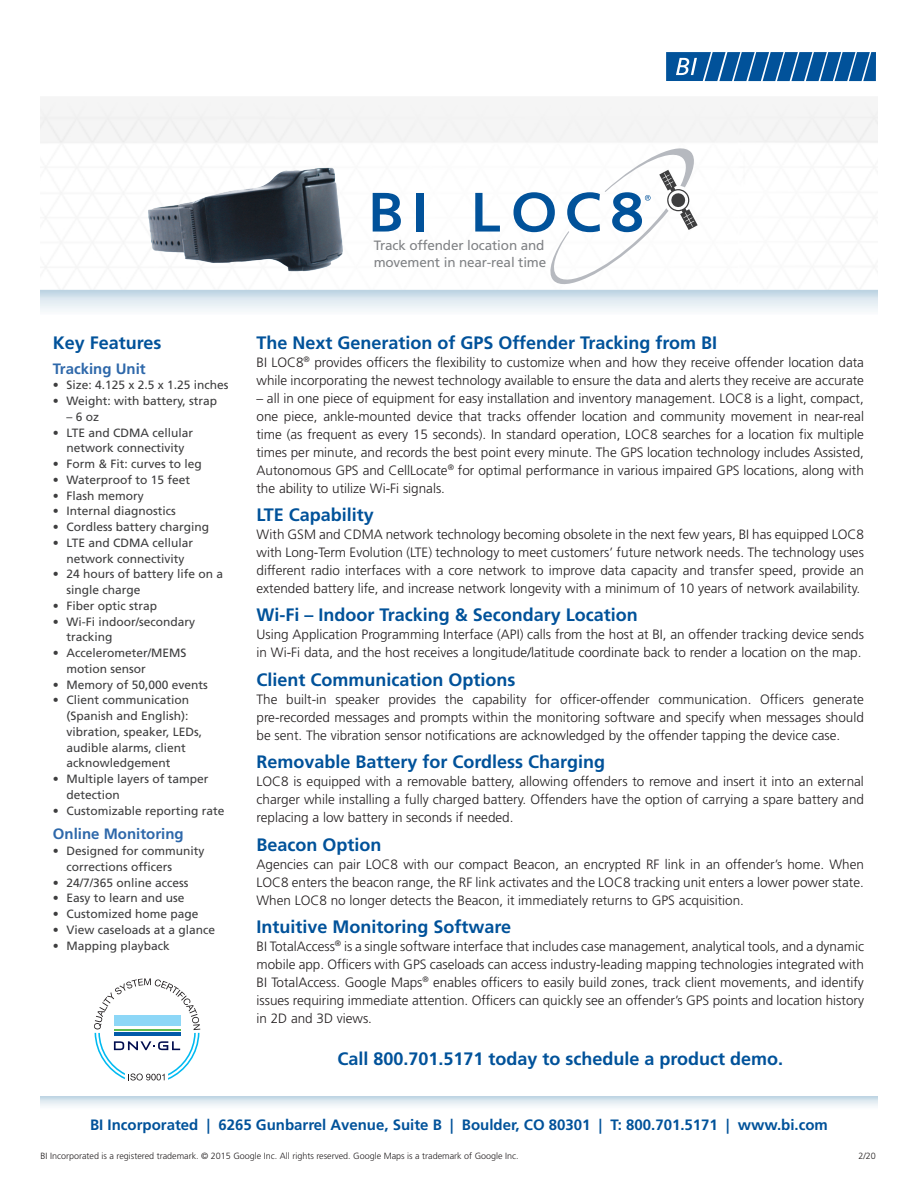
<style>
.page{position:relative;width:918px;height:1188px;background:#fff}
.page>*{position:absolute;margin:0;border:0;box-sizing:border-box;transform-origin:0 0}
.subhead{font:700 18px "Frutiger LT Std";color:#01529a}
.call_to_action{font:700 18px "Frutiger LT Std";color:#01529a}
.sidebar_heading{font:700 18px "Frutiger LT Std";color:#01529a}
.contact_line{font:700 15px "Frutiger LT Std";color:#01529a}
.sidebar_subhead{font:700 15px "Frutiger LT Std";color:#2e68aa}
.body_text{font:300 13.5px/18px "Frutiger LT Std";color:#231f20;text-align:justify}
.intro_text{font:13.5px "Frutiger LT Std";letter-spacing:-.01em;color:#808285}
.t1{font:12px/15.8px "Frutiger LT Std";color:#3e3e3f}
.body_text-2{font:300 9px "Frutiger LT Std";color:#231f20}
</style>
<div class="page">
<svg style="left:666px;top:52px;width:210px;height:29px;background:#2067a6"></svg>
<img style="left:40px;top:101px;width:838px;height:210px">
<img style="left:140px;top:163px;width:207px;height:115px">
<div style="left:417px;top:193px;width:7px;height:39px;background:#01529a"></div>
<svg style="left:475px;top:193px;width:25px;height:39px"></svg>
<svg style="left:373px;top:193px;width:28px;height:39px"></svg>
<svg style="left:513px;top:148px;width:185px;height:136px"></svg>
<svg style="left:94px;top:978px;width:106px;height:102px"></svg>
<p class="sidebar_heading" style="left:53px;top:332px;width:110px">Key Features</p>
<p class="sidebar_subhead" style="left:53px;top:360px;width:94px">Tracking Unit</p>
<p class="t1" style="left:53px;top:377px;width:177px">• Size: 4.125 x 2.5 x 1.25 inches</p>
<p class="t1" style="left:53px;top:393px;width:166px">• Weight: with battery, strap</p>
<p class="t1" style="left:66px;top:409px;width:34px">– 6 oz</p>
<p class="t1" style="left:53px;top:425px;width:142px;text-align:center">• LTE and CDMA cellular network connectivity</p>
<p class="t1" style="left:53px;top:456px;width:150px">• Form &amp; Fit: curves to leg</p>
<p class="t1" style="left:53px;top:472px;width:139px">• Waterproof to 15 feet</p>
<p class="t1" style="left:53px;top:488px;width:92px">• Flash memory</p>
<p class="t1" style="left:53px;top:503px;width:124px">• Internal diagnostics</p>
<p class="t1" style="left:53px;top:519px;width:158px">• Cordless battery charging</p>
<p class="t1" style="left:53px;top:535px;width:142px;text-align:center">• LTE and CDMA cellular network connectivity</p>
<p class="t1" style="left:66px;top:566px;width:158px;text-indent:-14px">• 24 hours of battery life on a single charge</p>
<p class="t1" style="left:53px;top:598px;width:106px">• Fiber optic strap</p>
<p class="t1" style="left:66px;top:614px;width:130px;text-indent:-14px">• Wi-Fi indoor/secondary tracking</p>
<p class="t1" style="left:66px;top:645px;width:122px;text-indent:-14px">• Accelerometer/MEMS motion sensor</p>
<p class="t1" style="left:53px;top:677px;width:156px">• Memory of 50,000 events</p>
<p class="t1" style="left:66px;top:692px;width:137px;text-indent:-14px">• Client communication (Spanish and English): vibration, speaker, LEDs, audible alarms, client acknowledgement</p>
<p class="t1" style="left:66px;top:771px;width:144px;text-indent:-14px">• Multiple layers of tamper detection</p>
<p class="t1" style="left:53px;top:803px;width:173px">• Customizable reporting rate</p>
<p class="sidebar_subhead" style="left:53px;top:825px;width:132px">Online Monitoring</p>
<p class="t1" style="left:66px;top:843px;width:140px;text-indent:-14px">• Designed for community corrections officers</p>
<p class="t1" style="left:53px;top:875px;width:137px">• 24/7/365 online access</p>
<p class="t1" style="left:53px;top:890px;width:133px">• Easy to learn and use</p>
<p class="t1" style="left:53px;top:906px;width:147px">• Customized home page</p>
<p class="t1" style="left:53px;top:922px;width:164px">• View caseloads at a glance</p>
<p class="t1" style="left:53px;top:938px;width:118px">• Mapping playback</p>
<p class="intro_text" style="left:374px;top:238px;width:172px">Track offender location and</p>
<p class="intro_text" style="left:374px;top:254px;width:174px">movement in near-real time</p>
<p class="subhead" style="left:256px;top:332px;width:462px">The Next Generation of GPS Offender Tracking from BI</p>
<p class="body_text" style="left:256px;top:353px;width:609px">BI LOC8<sup>®</sup> provides officers the flexibility to customize when and how they receive offender location data while incorporating the newest technology available to ensure the data and alerts they receive are accurate</p>
<p class="body_text" style="left:256px;top:389px;width:609px">– all in one piece of equipment for easy installation and inventory management. LOC8 is a light, compact, one piece, ankle-mounted device that tracks offender location and community movement in near-real time (as frequent as every 15 seconds). In standard operation, LOC8 searches for a location fix multiple times per minute, and records the best point every minute. The GPS location technology includes Assisted, Autonomous GPS and CellLocate<sup>®</sup> for optimal performance in various impaired GPS locations, along with the ability to utilize Wi-Fi signals.</p>
<p class="subhead" style="left:256px;top:504px;width:119px">LTE Capability</p>
<p class="body_text" style="left:256px;top:526px;width:609px">With GSM and CDMA network technology becoming obsolete in the next few years, BI has equipped LOC8 with Long-Term Evolution (LTE) technology to meet customers’ future network needs. The technology uses different radio interfaces with a core network to improve data capacity and transfer speed, provide an extended battery life, and increase network longevity with a minimum of 10 years of network availability.</p>
<p class="subhead" style="left:256px;top:605px;width:383px">Wi-Fi – Indoor Tracking &amp; Secondary Location</p>
<p class="body_text" style="left:256px;top:626px;width:609px">Using Application Programming Interface (API) calls from the host at BI, an offender tracking device sends in Wi-Fi data, and the host receives a longitude/latitude coordinate back to render a location on the map.</p>
<p class="subhead" style="left:256px;top:669px;width:261px">Client Communication Options</p>
<p class="body_text" style="left:256px;top:690px;width:609px">The built-in speaker provides the capability for officer-offender communication. Officers generate pre-recorded messages and prompts within the monitoring software and specify when messages should be sent. The vibration sensor notifications are acknowledged by the offender tapping the device case.</p>
<p class="subhead" style="left:256px;top:751px;width:350px">Removable Battery for Cordless Charging</p>
<p class="body_text" style="left:256px;top:773px;width:609px">LOC8 is equipped with a removable battery, allowing offenders to remove and insert it into an external charger while installing a fully charged battery. Offenders have the option of carrying a spare battery and replacing a low battery in seconds if needed.</p>
<p class="subhead" style="left:256px;top:834px;width:127px">Beacon Option</p>
<p class="body_text" style="left:256px;top:855px;width:609px">Agencies can pair LOC8 with our compact Beacon, an encrypted RF link in an offender’s home. When LOC8 enters the beacon range, the RF link activates and the LOC8 tracking unit enters a lower power state.<br>When LOC8 no longer detects the Beacon, it immediately returns to GPS acquisition.</p>
<p class="subhead" style="left:256px;top:916px;width:256px">Intuitive Monitoring Software</p>
<p class="body_text" style="left:256px;top:937px;width:609px">BI TotalAccess<sup>®</sup> is a single software interface that includes case management, analytical tools, and a dynamic mobile app. Officers with GPS caseloads can access industry-leading mapping technologies integrated with BI TotalAccess. Google Maps<sup>®</sup> enables officers to easily build zones, track client movements, and identify issues requiring immediate attention. Officers can quickly see an offender’s GPS points and location history in 2D and 3D views.</p>
<p class="call_to_action" style="left:337px;top:1048px;width:447px">Call 800.701.5171 today to schedule a product demo.</p>
<p class="contact_line" style="left:90px;top:1116px;width:739px">BI Incorporated | 6265 Gunbarrel Avenue, Suite B | Boulder, CO 80301 | T: 800.701.5171 | www.bi.com</p>
<p class="body_text-2" style="left:40px;top:1151px;width:480px">BI Incorporated is a registered trademark. © 2015 Google Inc. All rights reserved. Google Maps is a trademark of Google Inc.</p>
<p class="body_text-2" style="left:858px;top:1151px;width:19px">2/20</p>
</div>
